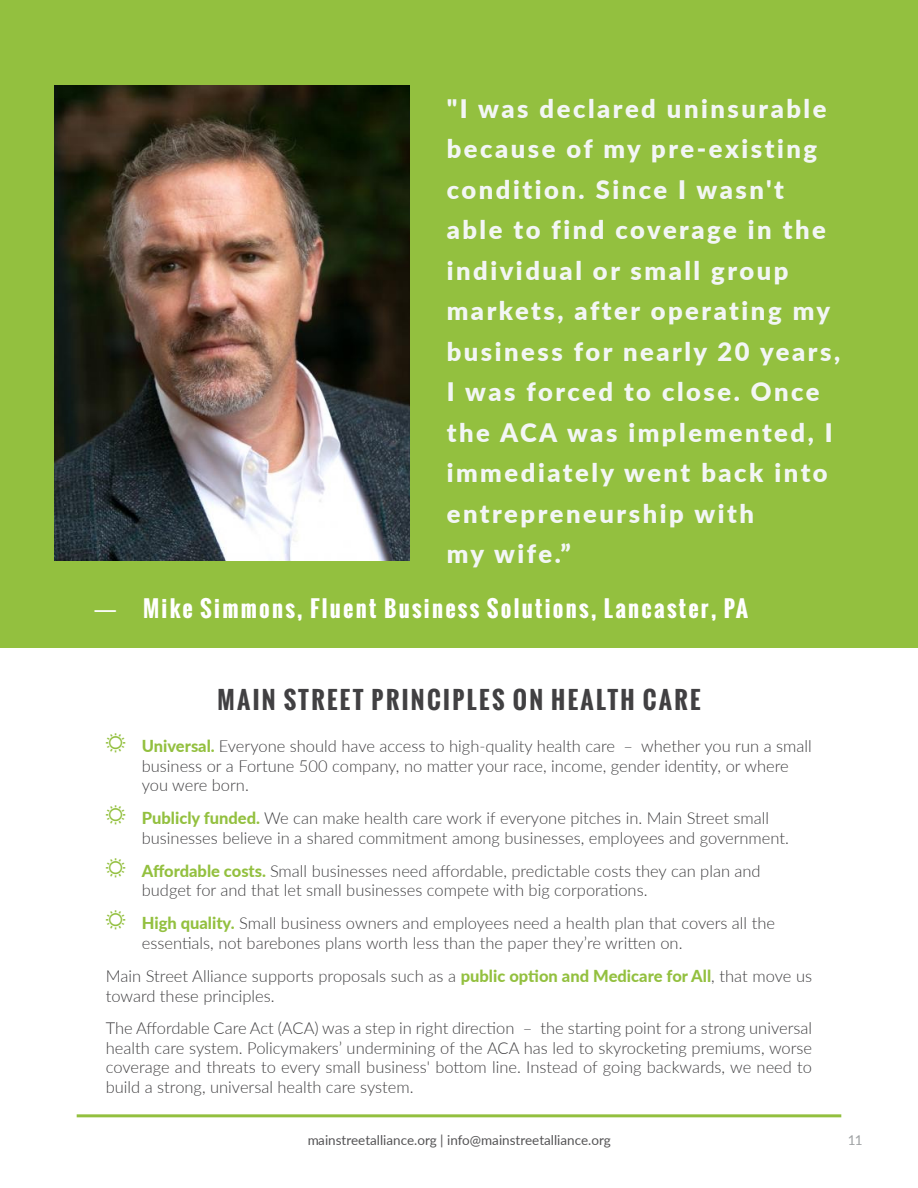
<style>
.page{position:relative;width:918px;height:1188px;background:#fff}
.page>*{position:absolute;margin:0;border:0;box-sizing:border-box;transform-origin:0 0}
.Pull_Quote{font:900 25.5px/40.5px "Lato";letter-spacing:.1em;color:#f3f6f5}
.Header_-_Align_Cente{font:700 24px "Oswald";letter-spacing:.1em;color:#414042}
.t1{font:700 22.5px "Oswald";letter-spacing:.1em;color:#fff}
.Body_Text{font:300 16.5px/19.5px "Lato";color:#414042}
.t2{font:13.5px "Lato";color:#414042}
.t3{font:13.5px "Lato";color:#939698}
.s1{font-weight:400}
.s2{font-weight:400;font-size:25.5px;color:#93c03f}
.s3{font-weight:800;color:#93c03f}
</style>
<div class="page">
<hr style="left:77px;top:1114px;width:764px;height:3px;background:#93c03f">
<div style="left:0;top:0;width:918px;height:647px;background:#93c03f"></div>
<img style="left:54px;top:86px;width:356px;height:474px">
<p class="Pull_Quote" style="left:447px;top:87px;width:395px">"I was declared uninsurable because of my pre-existing condition. Since I wasn't able to find coverage in the individual or small group markets, after operating my business for nearly 20 years,<br>I was forced to close. Once the ACA was implemented, I immediately went back into entrepreneurship with<br>my wife.”</p>
<p class="t1" style="left:94px;top:591px;width:655px"><span class="s1">—</span> Mike Simmons, Fluent Business Solutions, Lancaster, PA</p>
<p class="Header_-_Align_Cente" style="left:217px;top:681px;width:485px">MAIN STREET PRINCIPLES ON HEALTH CARE</p>
<p class="Body_Text" style="left:142px;top:736px;width:671px;text-indent:-36px"><span class="s2">☼</span> <span class="s3">Universal.</span> Everyone should have access to high-quality health care – whether you run a small business or a Fortune 500 company, no matter your race, income, gender identity, or where you were born.</p>
<p class="Body_Text" style="left:142px;top:808px;width:649px;text-indent:-36px"><span class="s2">☼</span> <span class="s3">Publicly funded.</span> We can make health care work if everyone pitches in. Main Street small businesses believe in a shared commitment among businesses, employees and government.</p>
<p class="Body_Text" style="left:142px;top:861px;width:620px;text-indent:-36px"><span class="s2">☼</span> <span class="s3">Affordable costs.</span> Small businesses need affordable, predictable costs they can plan and budget for and that let small businesses compete with big corporations.</p>
<p class="Body_Text" style="left:142px;top:913px;width:635px;text-indent:-36px"><span class="s2">☼</span> <span class="s3">High quality.</span> Small business owners and employees need a health plan that covers all the essentials, not barebones plans worth less than the paper they’re written on.</p>
<p class="Body_Text" style="left:106px;top:966px;width:708px">Main Street Alliance supports proposals such as a <span class="s3">public option and Medicare for All</span>, that move us toward these principles.</p>
<p class="Body_Text" style="left:106px;top:1017px;width:708px;text-align:justify">The Affordable Care Act (ACA) was a step in right direction – the starting point for a strong universal health care system. Policymakers’ undermining of the ACA has led to skyrocketing premiums, worse coverage and threats to every small business' bottom line. Instead of going backwards, we need to build a strong, universal health care system.</p>
<p class="t2" style="left:307px;top:1130px;width:305px">mainstreetalliance.org | info@mainstreetalliance.org</p>
<p class="t3" style="left:847px;top:1130px;width:17px">11</p>
</div>
